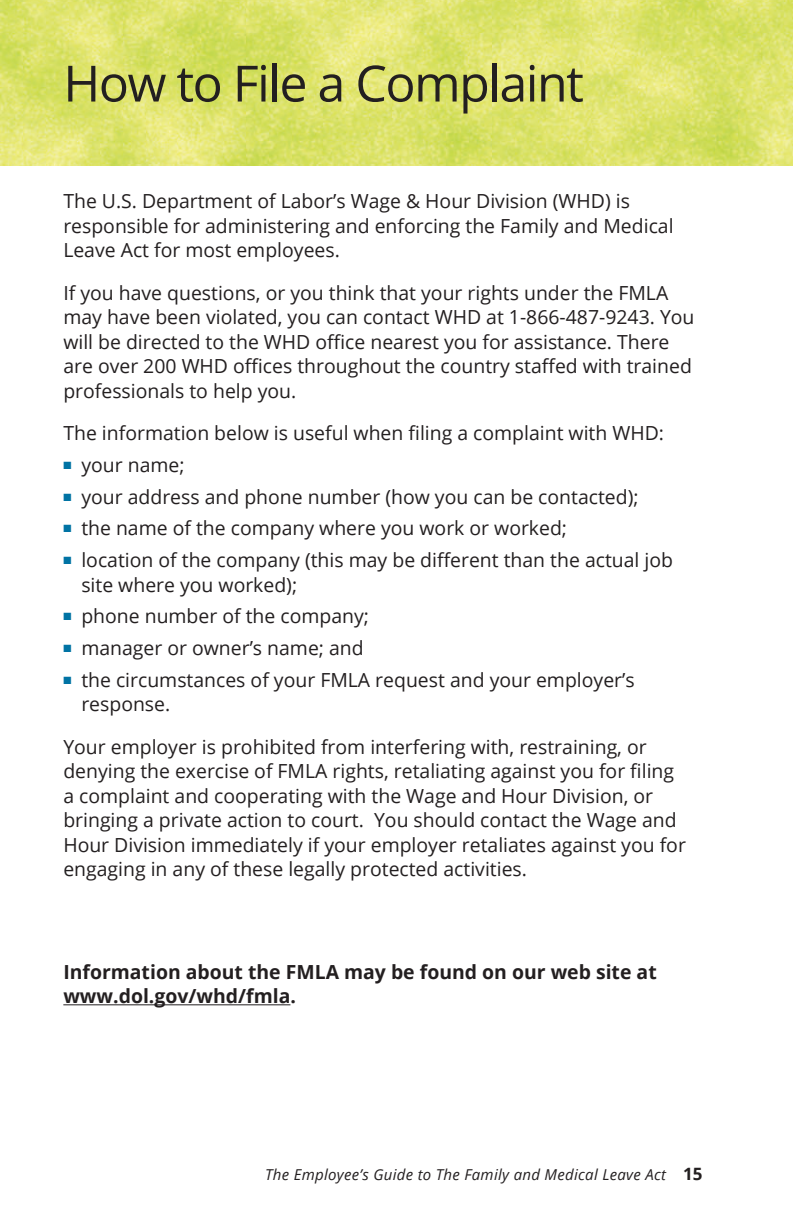
<style>
.page{position:relative;width:793px;height:1225px;background:#fff}
.page>*{position:absolute;margin:0;border:0;box-sizing:border-box;transform-origin:0 0}
.t1{font:50px "Open Sans";letter-spacing:-.03em;color:#231f20}
.t2{font:19.4px/24.6px "Open Sans";color:#231f20}
.t3{font:700 19.4px/24.6px "Open Sans";color:#231f20}
.t4{font:italic 15px "Open Sans";letter-spacing:.02em;color:#231f20}
.s1{font-weight:700;font-style:normal;font-size:17px}
</style>
<div class="page">
<img style="left:0;top:0;width:792px;height:166px">
<hr style="left:63px;top:1004px;width:227px;height:1px;background:#231f20">
<h1 class="t1" style="left:63px;top:49px;width:522px">How to File a Complaint</h1>
<p class="t2" style="left:63px;top:188px;width:611px">The U.S. Department of Labor’s Wage &amp; Hour Division (WHD) is responsible for administering and enforcing the Family and Medical<br>Leave Act for most employees.</p>
<p class="t2" style="left:63px;top:280px;width:632px">If you have questions, or you think that your rights under the FMLA may have been violated, you can contact WHD at 1-866-487-9243. You will be directed to the WHD office nearest you for assistance. There are over 200 WHD offices throughout the country staffed with trained professionals to help you.</p>
<p class="t2" style="left:63px;top:420px;width:602px">The information below is useful when filing a complaint with WHD:</p>
<p class="t2" style="left:63px;top:452px;width:123px"><sup>■</sup> your name;</p>
<p class="t2" style="left:63px;top:484px;width:576px"><sup>■</sup> your address and phone number (how you can be contacted);</p>
<p class="t2" style="left:63px;top:515px;width:505px"><sup>■</sup> the name of the company where you work or worked;</p>
<p class="t2" style="left:81px;top:547px;width:593px;text-indent:-18px"><sup>■</sup> location of the company (this may be different than the actual job site where you worked);</p>
<p class="t2" style="left:63px;top:603px;width:307px"><sup>■</sup> phone number of the company;</p>
<p class="t2" style="left:63px;top:635px;width:302px"><sup>■</sup> manager or owner’s name; and</p>
<p class="t2" style="left:81px;top:667px;width:554px;text-indent:-18px"><sup>■</sup> the circumstances of your FMLA request and your employer’s response.</p>
<p class="t2" style="left:63px;top:734px;width:624px">Your employer is prohibited from interfering with, restraining, or denying the exercise of FMLA rights, retaliating against you for filing a complaint and cooperating with the Wage and Hour Division, or bringing a private action to court. You should contact the Wage and Hour Division immediately if your employer retaliates against you for engaging in any of these legally protected activities.</p>
<p class="t3" style="left:63px;top:961px;width:595px">information about the FMLa may be found on our web site at www.dol.gov/whd/fmla.</p>
<p class="t4" style="left:265px;top:1168px;width:439px">The Employee’s Guide to The Family and Medical Leave Act <span class="s1">15</span></p>
</div>
